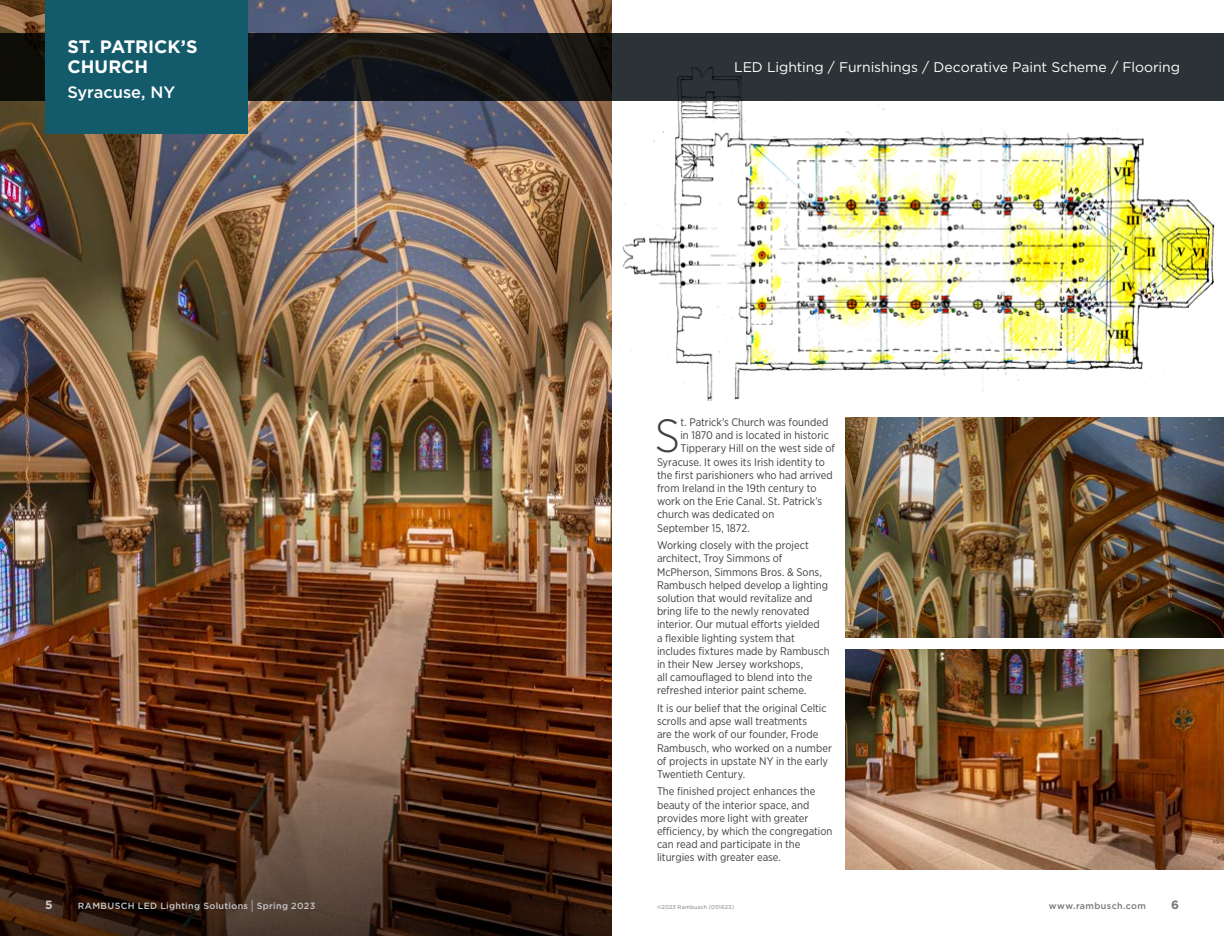
<style>
.page{position:relative;width:1224px;height:936px;background:#fff}
.page>*{position:absolute;margin:0;border:0;box-sizing:border-box;transform-origin:0 0}
.t1{font:300 46.5px "Gotham Narrow";color:#414042}
.t2{font:700 18px/20px "Gotham";letter-spacing:-.005em;color:#fff}
.t3{font:500 16.5px "Gotham";letter-spacing:-.005em;color:#fff}
.t4{font:14px "Gotham";letter-spacing:-.005em;color:#fff}
.t5{font:700 12px "Gotham";color:#c7c8ca}
.t6{font:700 12px "Gotham";color:#77787b}
.t7{font:11px/13.2px "Gotham Narrow";color:#414042}
.t8{font:500 9px "Gotham";letter-spacing:.04em;color:#c7c8ca}
.t9{font:500 9px "Gotham";letter-spacing:.04em;color:#77787b}
.t10{font:5.5px "Gotham";letter-spacing:.03em;color:#77787b}
.s1{font-size:12.6px}
</style>
<div class="page">
<img style="left:0;top:0;width:612px;height:708px">
<img style="left:846px;top:650px;width:378px;height:220px">
<img style="left:846px;top:417px;width:378px;height:220px">
<img style="left:612px;top:100px;width:612px;height:301px">
<img style="left:0;top:708px;width:612px;height:228px">
<svg style="left:0;top:33px;width:1224px;height:67px;background:#222628"></svg>
<div style="left:45px;top:0;width:203px;height:133px;background:#135b6b"></div>
<h2 class="t2" style="left:68px;top:37px;width:132px">ST. PATRICK’S<br>CHURCH</h2>
<h3 class="t3" style="left:68px;top:81px;width:109px">Syracuse, NY</h3>
<p class="t4" style="left:734px;top:58px;width:447px">LED Lighting / Furnishings / Decorative Paint Scheme / Flooring</p>
<h1 class="t1" style="left:655px;top:408px;width:27px">S</h1>
<p class="t7" style="left:680px;top:415px;width:149px">t. Patrick’s Church was founded</p>
<p class="t7" style="left:680px;top:429px;width:150px">in 1870 and is located in historic</p>
<p class="t7" style="left:680px;top:442px;width:156px">Tipperary Hill on the west side of</p>
<p class="t7" style="left:657px;top:455px;width:169px">Syracuse. It owes its Irish identity to</p>
<p class="t7" style="left:657px;top:468px;width:177px">the first parishioners who had arrived</p>
<p class="t7" style="left:657px;top:481px;width:161px">from Ireland in the 19th century to</p>
<p class="t7" style="left:657px;top:495px;width:167px">work on the Erie Canal. St. Patrick’s</p>
<p class="t7" style="left:657px;top:508px;width:119px">church was dedicated on</p>
<p class="t7" style="left:657px;top:521px;width:94px">September 15, 1872.</p>
<p class="t7" style="left:657px;top:539px;width:174px">Working closely with the project architect, Troy Simmons of McPherson, Simmons Bros. &amp; Sons, Rambusch helped develop a lighting solution that would revitalize and bring life to the newly renovated interior. Our mutual efforts yielded<br>a flexible lighting system that includes fixtures made by Rambusch in their New Jersey workshops,<br>all camouflaged to blend into the refreshed interior paint scheme.</p>
<p class="t7" style="left:657px;top:701px;width:177px">It is our belief that the original Celtic scrolls and apse wall treatments<br>are the work of our founder, Frode<br>Rambusch, who worked on a number of projects in upstate NY in the early<br>Twentieth Century.</p>
<p class="t7" style="left:657px;top:785px;width:177px">The finished project enhances the beauty of the interior space, and provides more light with greater efficiency, by which the congregation can read and participate in the liturgies with greater ease.</p>
<p class="t5" style="left:45px;top:897px;width:9px">5</p>
<p class="t8" style="left:78px;top:900px;width:239px">RAMBUSCH LED Lighting Solutions <span class="s1">|</span> Spring 2023</p>
<p class="t10" style="left:657px;top:904px;width:79px">©2023 Rambusch (051623)</p>
<p class="t9" style="left:1049px;top:900px;width:99px">www.rambusch.com</p>
<p class="t6" style="left:1171px;top:897px;width:9px">6</p>
</div>
